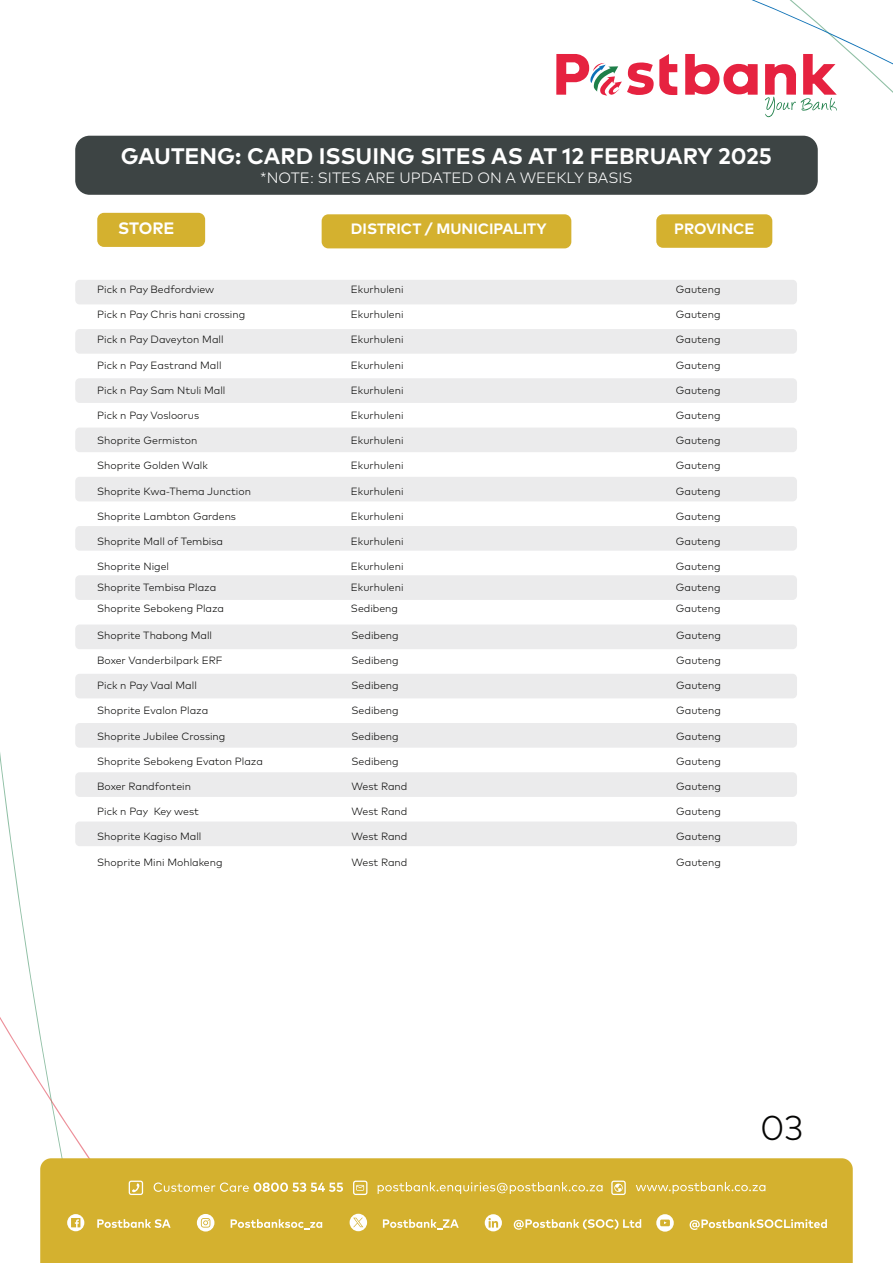
<style>
.page{position:relative;width:893px;height:1263px;background:#fff}
.page>*{position:absolute;margin:0;border:0;box-sizing:border-box;transform-origin:0 0}
.t1{font:300 34.5px "Mark Pro";color:#050504}
.t2{font:700 22.5px "Mark Pro";color:#fff}
.t3{font:700 16.5px "Mark Pro";color:#fff}
.t4{font:300 15px "Mark Pro";color:#fff}
.t5{font:700 15px "Mark Pro";color:#fff}
.t6{font:300 10.5px/21px "Mark Pro";color:#050504;text-align:justify}
</style>
<div class="page">
<svg style="left:258px;top:0;width:635px;height:249px"></svg>
<svg style="left:0;top:135px;width:258px;height:1023px"></svg>
<div style="left:40px;top:1158px;width:813px;height:105px;background:#d4b12f"></div>
<svg style="left:690px;top:1219px;width:137px;height:11px"></svg>
<svg style="left:97px;top:1219px;width:74px;height:9px"></svg>
<svg style="left:67px;top:1214px;width:17px;height:17px"></svg>
<svg style="left:656px;top:1214px;width:18px;height:17px"></svg>
<svg style="left:231px;top:1219px;width:91px;height:11px"></svg>
<svg style="left:197px;top:1214px;width:17px;height:17px"></svg>
<svg style="left:514px;top:1219px;width:127px;height:11px"></svg>
<svg style="left:485px;top:1214px;width:17px;height:17px"></svg>
<svg style="left:383px;top:1219px;width:76px;height:10px"></svg>
<svg style="left:350px;top:1214px;width:17px;height:17px"></svg>
<svg style="left:154px;top:1182px;width:189px;height:10px"></svg>
<svg style="left:129px;top:1180px;width:14px;height:15px"></svg>
<svg style="left:378px;top:1182px;width:225px;height:12px"></svg>
<svg style="left:353px;top:1180px;width:14px;height:15px"></svg>
<svg style="left:636px;top:1182px;width:129px;height:12px"></svg>
<svg style="left:611px;top:1180px;width:15px;height:15px"></svg>
<div style="left:75px;top:136px;width:743px;height:59px;background:#3d4444;border-radius:14px"></div>
<div style="left:97px;top:213px;width:108px;height:34px;background:#d4b12f;border-radius:7px"></div>
<div style="left:656px;top:214px;width:116px;height:34px;background:#d4b12f;border-radius:7px"></div>
<div style="left:322px;top:214px;width:249px;height:34px;background:#d4b12f;border-radius:7px"></div>
<div style="left:75px;top:304px;width:722px;height:25px;background:#fff"></div>
<div style="left:75px;top:354px;width:722px;height:24px;background:#fff"></div>
<div style="left:75px;top:403px;width:722px;height:25px;background:#fff"></div>
<div style="left:75px;top:452px;width:722px;height:25px;background:#fff"></div>
<div style="left:75px;top:501px;width:722px;height:25px;background:#fff"></div>
<div style="left:75px;top:551px;width:722px;height:24px;background:#fff"></div>
<div style="left:75px;top:600px;width:722px;height:24px;background:#fff"></div>
<div style="left:75px;top:649px;width:722px;height:25px;background:#fff"></div>
<div style="left:75px;top:698px;width:722px;height:25px;background:#fff"></div>
<div style="left:75px;top:748px;width:722px;height:24px;background:#fff"></div>
<div style="left:75px;top:797px;width:722px;height:24px;background:#fff"></div>
<div style="left:75px;top:846px;width:722px;height:25px;background:#fff"></div>
<div style="left:75px;top:280px;width:722px;height:24px;background:#ebebec;border-radius:4px"></div>
<div style="left:75px;top:329px;width:722px;height:25px;background:#ebebec;border-radius:4px"></div>
<div style="left:75px;top:378px;width:722px;height:25px;background:#ebebec;border-radius:4px"></div>
<div style="left:75px;top:427px;width:722px;height:25px;background:#ebebec;border-radius:4px"></div>
<div style="left:75px;top:477px;width:722px;height:24px;background:#ebebec;border-radius:4px"></div>
<div style="left:75px;top:526px;width:722px;height:25px;background:#ebebec;border-radius:4px"></div>
<div style="left:75px;top:575px;width:722px;height:25px;background:#ebebec;border-radius:4px"></div>
<div style="left:75px;top:624px;width:722px;height:25px;background:#ebebec;border-radius:4px"></div>
<div style="left:75px;top:674px;width:722px;height:24px;background:#ebebec;border-radius:4px"></div>
<div style="left:75px;top:723px;width:722px;height:25px;background:#ebebec;border-radius:4px"></div>
<div style="left:75px;top:772px;width:722px;height:25px;background:#ebebec;border-radius:4px"></div>
<div style="left:75px;top:821px;width:722px;height:25px;background:#ebebec;border-radius:4px"></div>
<h2 class="t2" style="left:121px;top:139px;width:653px">GAUTENG: CARD ISSUING SITES AS AT 12 FEBRUARY 2025</h2>
<h3 class="t4" style="left:260px;top:166px;width:374px">*NOTE: SITES ARE UPDATED ON A WEEKLY BASIS</h3>
<h3 class="t3" style="left:118px;top:215px;width:58px">STORE</h3>
<h3 class="t5" style="left:351px;top:217px;width:197px">DISTRICT / MUNICIPALITY</h3>
<h3 class="t5" style="left:674px;top:217px;width:82px">PROVINCE</h3>
<p class="t6" style="left:97px;top:278px;width:119px">Pick n Pay Bedfordview</p>
<p class="t6" style="left:97px;top:303px;width:149px">Pick n Pay Chris hani crossing</p>
<p class="t6" style="left:97px;top:328px;width:128px">Pick n Pay Daveyton Mall</p>
<p class="t6" style="left:97px;top:354px;width:126px">Pick n Pay Eastrand Mall</p>
<p class="t6" style="left:97px;top:379px;width:130px">Pick n Pay Sam Ntuli Mall</p>
<p class="t6" style="left:97px;top:404px;width:103px">Pick n Pay Vosloorus</p>
<p class="t6" style="left:97px;top:429px;width:102px">Shoprite Germiston</p>
<p class="t6" style="left:97px;top:454px;width:112px">Shoprite Golden Walk</p>
<p class="t6" style="left:97px;top:480px;width:155px">Shoprite Kwa-Thema Junction</p>
<p class="t6" style="left:97px;top:505px;width:140px">Shoprite Lambton Gardens</p>
<p class="t6" style="left:97px;top:530px;width:127px">Shoprite Mall of Tembisa</p>
<p class="t6" style="left:97px;top:555px;width:128px;text-align:left">Shoprite Nigel<br>Shoprite Tembisa Plaza<br>Shoprite Sebokeng Plaza</p>
<p class="t6" style="left:97px;top:624px;width:116px">Shoprite Thabong Mall</p>
<p class="t6" style="left:97px;top:649px;width:127px">Boxer Vanderbilpark ERF</p>
<p class="t6" style="left:97px;top:674px;width:101px">Pick n Pay Vaal Mall</p>
<p class="t6" style="left:97px;top:699px;width:112px">Shoprite Evalon Plaza</p>
<p class="t6" style="left:97px;top:724px;width:130px">Shoprite Jubilee Crossing</p>
<p class="t6" style="left:97px;top:750px;width:167px">Shoprite Sebokeng Evaton Plaza</p>
<p class="t6" style="left:97px;top:775px;width:95px">Boxer Randfontein</p>
<p class="t6" style="left:97px;top:800px;width:103px">Pick n Pay Key west</p>
<p class="t6" style="left:97px;top:825px;width:106px">Shoprite Kagiso Mall</p>
<p class="t6" style="left:97px;top:850px;width:127px">Shoprite Mini Mohlakeng</p>
<p class="t6" style="left:351px;top:278px;width:54px">Ekurhuleni</p>
<p class="t6" style="left:351px;top:303px;width:54px">Ekurhuleni</p>
<p class="t6" style="left:351px;top:328px;width:54px">Ekurhuleni</p>
<p class="t6" style="left:351px;top:354px;width:54px">Ekurhuleni</p>
<p class="t6" style="left:351px;top:379px;width:54px">Ekurhuleni</p>
<p class="t6" style="left:351px;top:404px;width:54px">Ekurhuleni</p>
<p class="t6" style="left:351px;top:429px;width:54px">Ekurhuleni</p>
<p class="t6" style="left:351px;top:454px;width:54px">Ekurhuleni</p>
<p class="t6" style="left:351px;top:480px;width:54px">Ekurhuleni</p>
<p class="t6" style="left:351px;top:505px;width:54px">Ekurhuleni</p>
<p class="t6" style="left:351px;top:530px;width:54px">Ekurhuleni</p>
<p class="t6" style="left:351px;top:555px;width:54px">Ekurhuleni Ekurhuleni Sedibeng</p>
<p class="t6" style="left:352px;top:624px;width:49px">Sedibeng</p>
<p class="t6" style="left:352px;top:649px;width:49px">Sedibeng</p>
<p class="t6" style="left:352px;top:674px;width:49px">Sedibeng</p>
<p class="t6" style="left:352px;top:699px;width:49px">Sedibeng</p>
<p class="t6" style="left:352px;top:724px;width:49px">Sedibeng</p>
<p class="t6" style="left:352px;top:750px;width:49px">Sedibeng</p>
<p class="t6" style="left:352px;top:775px;width:57px">West Rand</p>
<p class="t6" style="left:352px;top:800px;width:57px">West Rand</p>
<p class="t6" style="left:352px;top:825px;width:57px">West Rand</p>
<p class="t6" style="left:352px;top:850px;width:57px">West Rand</p>
<p class="t6" style="left:676px;top:278px;width:46px">Gauteng</p>
<p class="t6" style="left:676px;top:303px;width:46px">Gauteng</p>
<p class="t6" style="left:676px;top:328px;width:46px">Gauteng</p>
<p class="t6" style="left:676px;top:354px;width:46px">Gauteng</p>
<p class="t6" style="left:676px;top:379px;width:46px">Gauteng</p>
<p class="t6" style="left:676px;top:404px;width:46px">Gauteng</p>
<p class="t6" style="left:676px;top:429px;width:46px">Gauteng</p>
<p class="t6" style="left:676px;top:454px;width:46px">Gauteng</p>
<p class="t6" style="left:676px;top:480px;width:46px">Gauteng</p>
<p class="t6" style="left:676px;top:505px;width:46px">Gauteng</p>
<p class="t6" style="left:676px;top:530px;width:46px">Gauteng</p>
<p class="t6" style="left:676px;top:555px;width:46px">Gauteng Gauteng Gauteng</p>
<p class="t6" style="left:676px;top:624px;width:46px">Gauteng</p>
<p class="t6" style="left:676px;top:649px;width:46px">Gauteng</p>
<p class="t6" style="left:676px;top:674px;width:46px">Gauteng</p>
<p class="t6" style="left:676px;top:699px;width:46px">Gauteng</p>
<p class="t6" style="left:676px;top:724px;width:46px">Gauteng</p>
<p class="t6" style="left:676px;top:750px;width:46px">Gauteng</p>
<p class="t6" style="left:676px;top:775px;width:46px">Gauteng</p>
<p class="t6" style="left:676px;top:800px;width:46px">Gauteng</p>
<p class="t6" style="left:676px;top:825px;width:46px">Gauteng</p>
<p class="t6" style="left:676px;top:850px;width:46px">Gauteng</p>
<h1 class="t1" style="left:760px;top:1102px;width:45px">03</h1>
</div>
